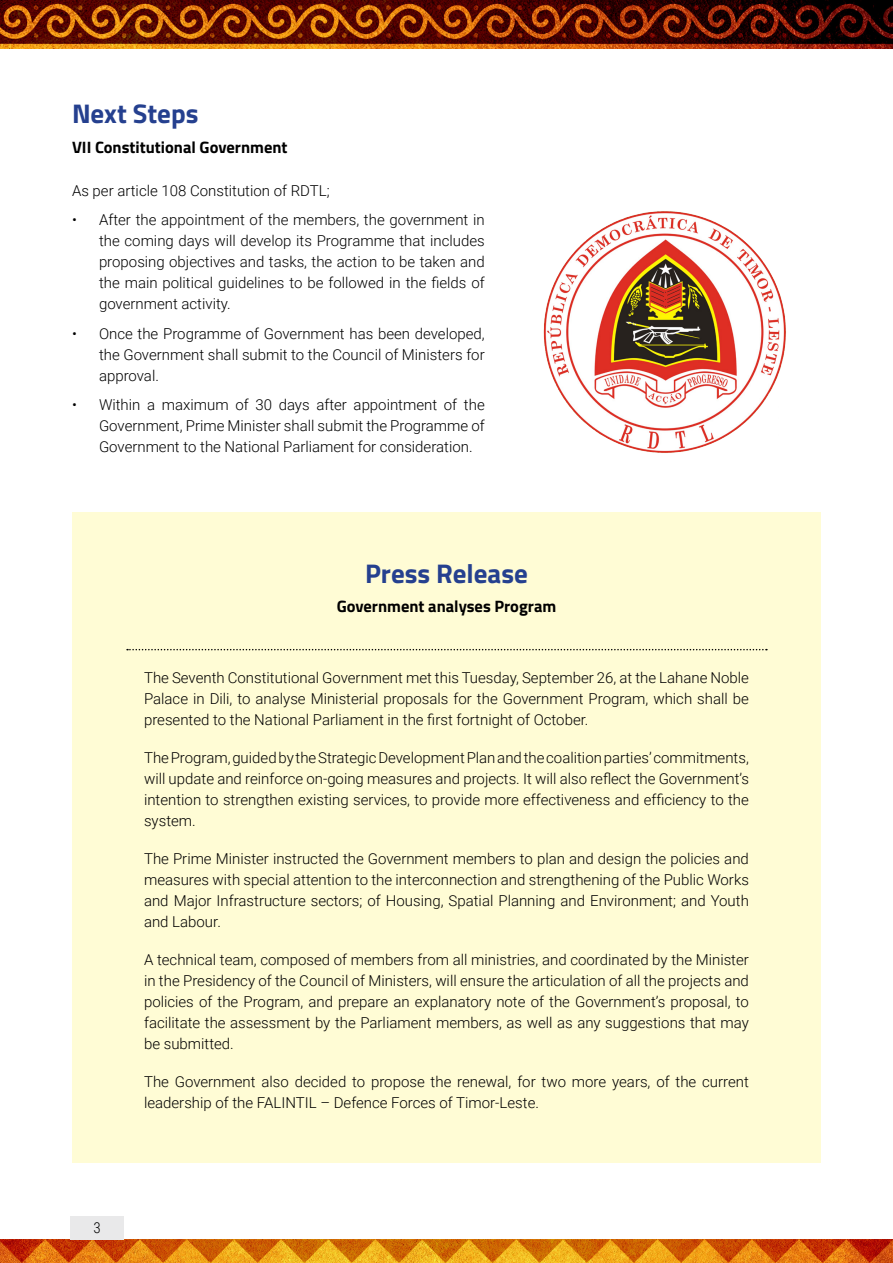
<style>
.page{position:relative;width:893px;height:1263px;background:#fff}
.page>*{position:absolute;margin:0;border:0;box-sizing:border-box;transform-origin:0 0}
.t1{font:700 27px "Titillium";color:#25408f}
.t2{font:700 16.5px "Titillium";color:#000}
.t3{font:300 15px/21px "Roboto";color:#000;text-align:justify}
.t4{font:300 15px "Roboto Condensed";color:#000}
</style>
<div class="page">
<img style="left:0;top:0;width:893px;height:49px">
<img style="left:0;top:1239px;width:893px;height:24px">
<div style="left:70px;top:1216px;width:54px;height:23px;background:#e9e9ea"></div>
<div style="left:72px;top:512px;width:749px;height:651px;background:#fffcd5"></div>
<svg style="left:127px;top:649px;width:640px;height:1px"></svg>
<img style="left:543px;top:211px;width:243px;height:242px">
<p class="t1" style="left:72px;top:93px;width:128px">Next Steps</p>
<p class="t2" style="left:72px;top:134px;width:217px">VII Constitutional Government</p>
<p class="t3" style="left:72px;top:179px;width:259px">As per article 108 Constitution of RDTL;</p>
<p class="t3" style="left:99px;top:209px;width:387px;text-indent:-27px">• After the appointment of the members, the government in the coming days will develop its Programme that includes proposing objectives and tasks, the action to be taken and the main political guidelines to be followed in the fields of government activity.</p>
<p class="t3" style="left:99px;top:322px;width:387px;text-indent:-27px">• Once the Programme of Government has been developed, the Government shall submit to the Council of Ministers for approval.</p>
<p class="t3" style="left:99px;top:394px;width:387px;text-indent:-27px">• Within a maximum of 30 days after appointment of the Government, Prime Minister shall submit the Programme of Government to the National Parliament for consideration.</p>
<p class="t1" style="left:365px;top:553px;width:164px">Press Release</p>
<p class="t2" style="left:337px;top:594px;width:221px">Government analyses Program</p>
<p class="t3" style="left:144px;top:666px;width:606px">The Seventh Constitutional Government met this Tuesday, September 26, at the Lahane Noble Palace in Dili, to analyse Ministerial proposals for the Government Program, which shall be presented to the National Parliament in the first fortnight of October.</p>
<p class="t3" style="left:144px;top:746px;width:606px">The Program, guided by the Strategic Development Plan and the coalition parties’ commitments, will update and reinforce on-going measures and projects. It will also reflect the Government’s intention to strengthen existing services, to provide more effectiveness and efficiency to the system.</p>
<p class="t3" style="left:144px;top:848px;width:606px">The Prime Minister instructed the Government members to plan and design the policies and measures with special attention to the interconnection and strengthening of the Public Works and Major Infrastructure sectors; of Housing, Spatial Planning and Environment; and Youth and Labour.</p>
<p class="t3" style="left:144px;top:949px;width:606px">A technical team, composed of members from all ministries, and coordinated by the Minister in the Presidency of the Council of Ministers, will ensure the articulation of all the projects and policies of the Program, and prepare an explanatory note of the Government’s proposal, to facilitate the assessment by the Parliament members, as well as any suggestions that may be submitted.</p>
<p class="t3" style="left:144px;top:1071px;width:606px">The Government also decided to propose the renewal, for two more years, of the current leadership of the FALINTIL – Defence Forces of Timor-Leste.</p>
<p class="t4" style="left:94px;top:1217px;width:9px">3</p>
</div>
